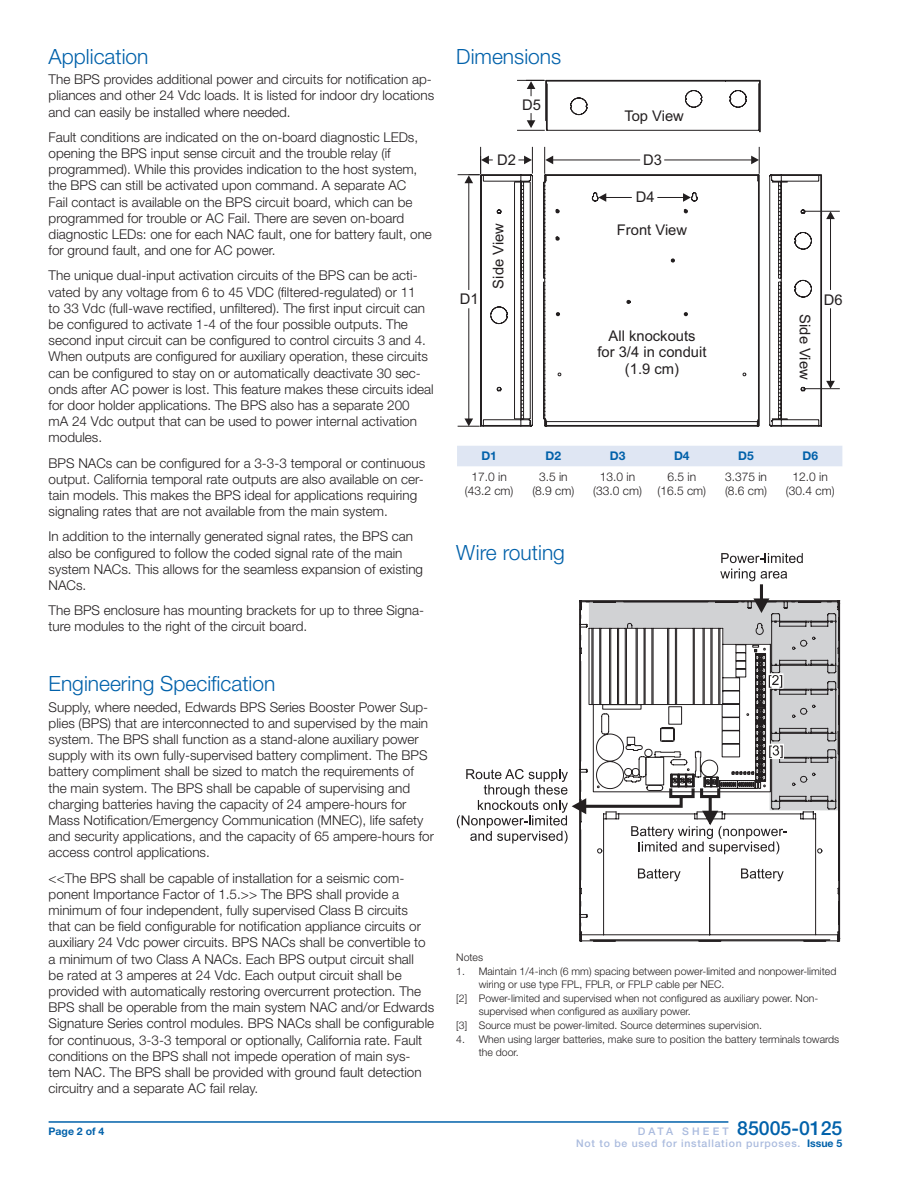
<style>
.page{position:relative;width:918px;height:1188px;background:#fff}
.page>*{position:absolute;margin:0;border:0;box-sizing:border-box;transform-origin:0 0}
.HEAD{font:300 21px "Helvetica Neue LT Std";color:#0161aa}
.t1{font:500 19.5px "Helvetica Neue LT Std";color:#0161aa}
.t2{font:14.7px/16.5px "Arial";color:#231f20;text-align:center}
.BODY{font:300 13.5px/16.2px "Helvetica Neue LT Std";color:#231f20}
.BODY-2{font:300 12px/14.4px "Helvetica Neue LT Std";color:#231f20;text-align:center}
.BODY-3{font:700 12px "Helvetica Neue LT Std";color:#0161aa}
.BODY-4{font:300 10.5px/12.6px "Helvetica Neue LT Std";color:#231f20}
.t3{font:500 10.5px "Helvetica Neue LT Std";letter-spacing:.07em;color:#aabbde}
.t4{font:700 10.5px "Helvetica Neue LT Std";color:#0161aa}
.s1{font-size:10.5px;color:#aabbde}
.s2{font-weight:700;color:#0161aa}
</style>
<div class="page">
<hr style="left:49px;top:1121px;width:679px;height:2px;background:#0161aa">
<svg style="left:468px;top:80px;width:293px;height:347px"></svg>
<svg style="left:458px;top:174px;width:22px;height:9px"></svg>
<hr style="left:468px;top:308px;width:1px;height:111px;background:#231f20">
<svg style="left:458px;top:418px;width:22px;height:9px"></svg>
<svg style="left:481px;top:156px;width:12px;height:8px"></svg>
<hr style="left:664px;top:160px;width:88px;height:1px;background:#231f20">
<svg style="left:751px;top:147px;width:9px;height:27px"></svg>
<svg style="left:657px;top:193px;width:34px;height:9px"></svg>
<svg style="left:517px;top:113px;width:28px;height:18px"></svg>
<svg style="left:769px;top:174px;width:66px;height:253px"></svg>
<hr style="left:803px;top:211px;width:37px;height:1px;background:#231f20">
<hr style="left:803px;top:388px;width:37px;height:1px;background:#231f20">
<svg style="left:570px;top:97px;width:18px;height:18px"></svg>
<svg style="left:579px;top:600px;width:262px;height:342px"></svg>
<svg style="left:603px;top:612px;width:234px;height:16px;background:#c3c4c6"></svg>
<svg style="left:638px;top:868px;width:43px;height:13px"></svg>
<svg style="left:741px;top:868px;width:43px;height:13px"></svg>
<svg style="left:721px;top:553px;width:82px;height:10px"></svg>
<svg style="left:720px;top:569px;width:35px;height:12px"></svg>
<svg style="left:761px;top:571px;width:26px;height:8px"></svg>
<div style="left:629px;top:824px;width:161px;height:32px;background:#fff"></div>
<svg style="left:457px;top:628px;width:380px;height:226px"></svg>
<hr style="left:760px;top:584px;width:3px;height:16px;background:#231f20">
<svg style="left:753px;top:598px;width:16px;height:15px"></svg>
<div style="left:457px;top:446px;width:385px;height:20px;background:#dfe6f3"></div>
<p class="HEAD" style="left:49px;top:43px;width:101px">Application</p>
<p class="BODY" style="left:49px;top:71px;width:387px">The BPS provides additional power and circuits for notification ap&shy;pliances and other 24 Vdc loads. It is listed for indoor dry locations and can easily be installed where needed.</p>
<p class="BODY" style="left:49px;top:129px;width:385px">Fault conditions are indicated on the on-board diagnostic LEDs, opening the BPS input sense circuit and the trouble relay (if programmed). While this provides indication to the host system, the BPS can still be activated upon command. A separate AC<br>Fail contact is available on the BPS circuit board, which can be programmed for trouble or AC Fail. There are seven on-board diagnostic LEDs: one for each NAC fault, one for battery fault, one for ground fault, and one for AC power.</p>
<p class="BODY" style="left:49px;top:267px;width:387px">The unique dual-input activation circuits of the BPS can be acti&shy;vated by any voltage from 6 to 45 VDC (filtered-regulated) or 11<br>to 33 Vdc (full-wave rectified, unfiltered). The first input circuit can be configured to activate 1-4 of the four possible outputs. The second input circuit can be configured to control circuits 3 and 4.<br>When outputs are configured for auxiliary operation, these circuits can be configured to stay on or automatically deactivate 30 sec&shy;onds after AC power is lost. This feature makes these circuits ideal for door holder applications. The BPS also has a separate 200<br>mA 24 Vdc output that can be used to power internal activation modules.</p>
<p class="BODY" style="left:49px;top:455px;width:378px">BPS NACs can be configured for a 3-3-3 temporal or continuous output. California temporal rate outputs are also available on cer&shy;tain models. This makes the BPS ideal for applications requiring signaling rates that are not available from the main system.</p>
<p class="BODY" style="left:49px;top:528px;width:376px">In addition to the internally generated signal rates, the BPS can also be configured to follow the coded signal rate of the main system NACs. This allows for the seamless expansion of existing NACs.</p>
<p class="BODY" style="left:49px;top:602px;width:377px">The BPS enclosure has mounting brackets for up to three Signa&shy;ture modules to the right of the circuit board.</p>
<p class="HEAD" style="left:49px;top:671px;width:228px">Engineering Specification</p>
<p class="BODY" style="left:49px;top:698px;width:387px">Supply, where needed, Edwards BPS Series Booster Power Sup&shy;plies (BPS) that are interconnected to and supervised by the main system. The BPS shall function as a stand-alone auxiliary power supply with its own fully-supervised battery compliment. The BPS battery compliment shall be sized to match the requirements of the main system. The BPS shall be capable of supervising and charging batteries having the capacity of 24 ampere-hours for Mass Notification/Emergency Communication (MNEC), life safety and security applications, and the capacity of 65 ampere-hours for access control applications.</p>
<p class="BODY" style="left:49px;top:869px;width:387px">&lt;&lt;The BPS shall be capable of installation for a seismic com&shy;ponent Importance Factor of 1.5.&gt;&gt; The BPS shall provide a minimum of four independent, fully supervised Class B circuits<br>that can be field configurable for notification appliance circuits or auxiliary 24 Vdc power circuits. BPS NACs shall be convertible to a minimum of two Class A NACs. Each BPS output circuit shall<br>be rated at 3 amperes at 24 Vdc. Each output circuit shall be provided with automatically restoring overcurrent protection. The BPS shall be operable from the main system NAC and/or Edwards Signature Series control modules. BPS NACs shall be configurable for continuous, 3-3-3 temporal or optionally, California rate. Fault conditions on the BPS shall not impede operation of main sys&shy;tem NAC. The BPS shall be provided with ground fault detection circuitry and a separate AC fail relay.</p>
<p class="HEAD" style="left:456px;top:43px;width:106px">Dimensions</p>
<p class="t2" style="left:522px;top:98px;width:20px">D5</p>
<p class="t2" style="left:624px;top:109px;width:61px">Top View</p>
<p class="t2" style="left:497px;top:153px;width:20px">D2</p>
<p class="t2" style="left:643px;top:153px;width:20px">D3</p>
<p class="t2" style="left:636px;top:190px;width:20px">D4</p>
<p class="t2" style="left:460px;top:292px;width:20px">D1</p>
<p class="t2" style="left:491px;top:289px;width:67px;rotate:-90deg">Side View</p>
<p class="t2" style="left:617px;top:223px;width:72px">Front View</p>
<p class="t2" style="left:597px;top:329px;width:111px">All knockouts<br>for 3/4 in conduit (1.9 cm)</p>
<p class="t2" style="left:812px;top:314px;width:67px;rotate:90deg">Side View</p>
<p class="t2" style="left:824px;top:292px;width:20px">D6</p>
<p class="BODY-3" style="left:481px;top:449px;width:17px">D1</p>
<p class="BODY-3" style="left:546px;top:449px;width:17px">D2</p>
<p class="BODY-3" style="left:610px;top:449px;width:17px">D3</p>
<p class="BODY-3" style="left:674px;top:449px;width:17px">D4</p>
<p class="BODY-3" style="left:738px;top:449px;width:17px">D5</p>
<p class="BODY-3" style="left:803px;top:449px;width:17px">D6</p>
<p class="BODY-2" style="left:465px;top:469px;width:50px">17.0 in (43.2 cm)</p>
<p class="BODY-2" style="left:532px;top:469px;width:44px">3.5 in (8.9 cm)</p>
<p class="BODY-2" style="left:593px;top:469px;width:50px">13.0 in (33.0 cm)</p>
<p class="BODY-2" style="left:657px;top:469px;width:50px">6.5 in (16.5 cm)</p>
<p class="BODY-2" style="left:725px;top:469px;width:44px;text-align:left">3.375 in (8.6 cm)</p>
<p class="BODY-2" style="left:786px;top:469px;width:50px">12.0 in (30.4 cm)</p>
<p class="HEAD" style="left:456px;top:540px;width:110px">Wire routing</p>
<p class="BODY-4" style="left:456px;top:951px;width:28px">Notes</p>
<p class="BODY-4" style="left:479px;top:965px;width:359px;text-indent:-22px">1. Maintain 1/4-inch (6 mm) spacing between power-limited and nonpower-limited wiring or use type FPL, FPLR, or FPLP cable per NEC.</p>
<p class="BODY-4" style="left:479px;top:992px;width:341px;text-indent:-22px">[2] Power-limited and supervised when not configured as auxiliary power. Non&shy;supervised when configured as auxiliary power.</p>
<p class="BODY-4" style="left:456px;top:1019px;width:307px">[3] Source must be power-limited. Source determines supervision.</p>
<p class="BODY-4" style="left:479px;top:1033px;width:362px;text-indent:-22px">4. When using larger batteries, make sure to position the battery terminals towards the door.</p>
<p class="t4" style="left:49px;top:1124px;width:57px">Page 2 of 4</p>
<p class="t1" style="left:638px;top:1116px;width:206px"><span class="s1">D A T A S H E E T</span> 85005-0125</p>
<p class="t3" style="left:576px;top:1137px;width:268px">Not to be used for installation purposes. <span class="s2">Issue 5</span></p>
</div>
